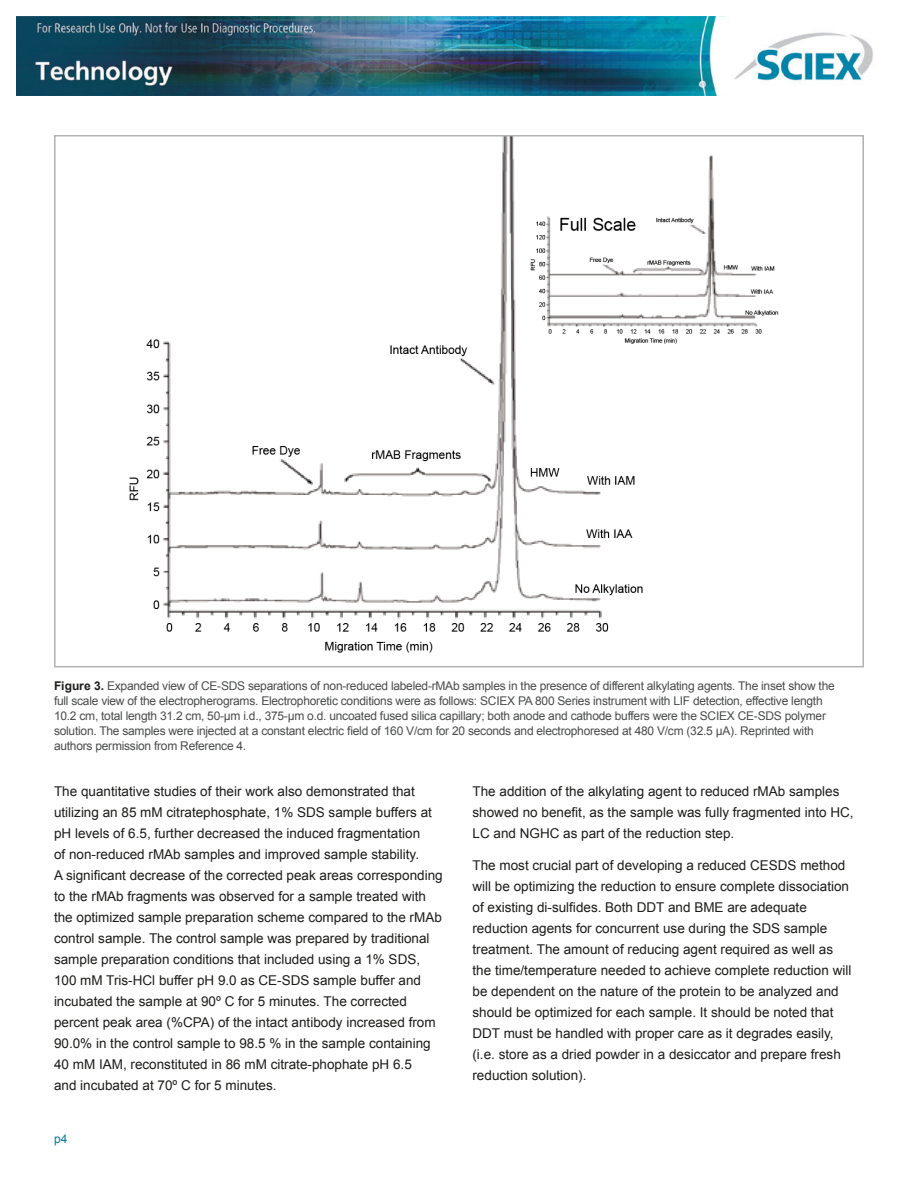
<style>
.page{position:relative;width:918px;height:1188px;background:#fff}
.page>*{position:absolute;margin:0;border:0;box-sizing:border-box;transform-origin:0 0}
.BodyCopy{font:13.5px/21px "Arial";color:#1c1c1a}
.Figure_Title{font:12px/15px "Arial";letter-spacing:-.02em;color:#4a4b4b}
.Page_No{font:12px "Arial";color:#00779a}
.s1{font-weight:700;color:#1c1c1a}
</style>
<div class="page">
<img style="left:16px;top:16px;width:857px;height:80px">
<img style="left:129px;top:138px;width:650px;height:515px">
<p class="Figure_Title" style="left:54px;top:678px;width:782px"><span class="s1">Figure 3.</span> Expanded view of CE-SDS separations of non-reduced labeled-rMAb samples in the presence of different alkylating agents. The inset show the full scale view of the electropherograms. Electrophoretic conditions were as follows: SCIEX PA 800 Series instrument with LIF detection, effective length 10.2 cm, total length 31.2 cm, 50-μm i.d., 375-μm o.d. uncoated fused silica capillary; both anode and cathode buffers were the SCIEX CE-SDS polymer solution. The samples were injected at a constant electric field of 160 V/cm for 20 seconds and electrophoresed at 480 V/cm (32.5 μA). Reprinted with authors permission from Reference 4.</p>
<p class="BodyCopy" style="left:54px;top:781px;width:390px">The quantitative studies of their work also demonstrated that utilizing an 85 mM citratephosphate, 1% SDS sample buffers at pH levels of 6.5, further decreased the induced fragmentation<br>of non-reduced rMAb samples and improved sample stability.<br>A significant decrease of the corrected peak areas corresponding to the rMAb fragments was observed for a sample treated with the optimized sample preparation scheme compared to the rMAb control sample. The control sample was prepared by traditional sample preparation conditions that included using a 1% SDS, 100 mM Tris-HCl buffer pH 9.0 as CE-SDS sample buffer and incubated the sample at 90º C for 5 minutes. The corrected percent peak area (%CPA) of the intact antibody increased from 90.0% in the control sample to 98.5 % in the sample containing 40 mM IAM, reconstituted in 86 mM citrate-phophate pH 6.5<br>and incubated at 70º C for 5 minutes.</p>
<p class="BodyCopy" style="left:472px;top:781px;width:383px">The addition of the alkylating agent to reduced rMAb samples showed no benefit, as the sample was fully fragmented into HC,<br>LC and NGHC as part of the reduction step.</p>
<p class="BodyCopy" style="left:472px;top:855px;width:380px">The most crucial part of developing a reduced CESDS method will be optimizing the reduction to ensure complete dissociation of existing di-sulfides. Both DDT and BME are adequate reduction agents for concurrent use during the SDS sample treatment. The amount of reducing agent required as well as the time/temperature needed to achieve complete reduction will be dependent on the nature of the protein to be analyzed and should be optimized for each sample. It should be noted that DDT must be handled with proper care as it degrades easily, (i.e. store as a dried powder in a desiccator and prepare fresh reduction solution).</p>
<p class="Page_No" style="left:54px;top:1131px;width:15px">p4</p>
</div>
